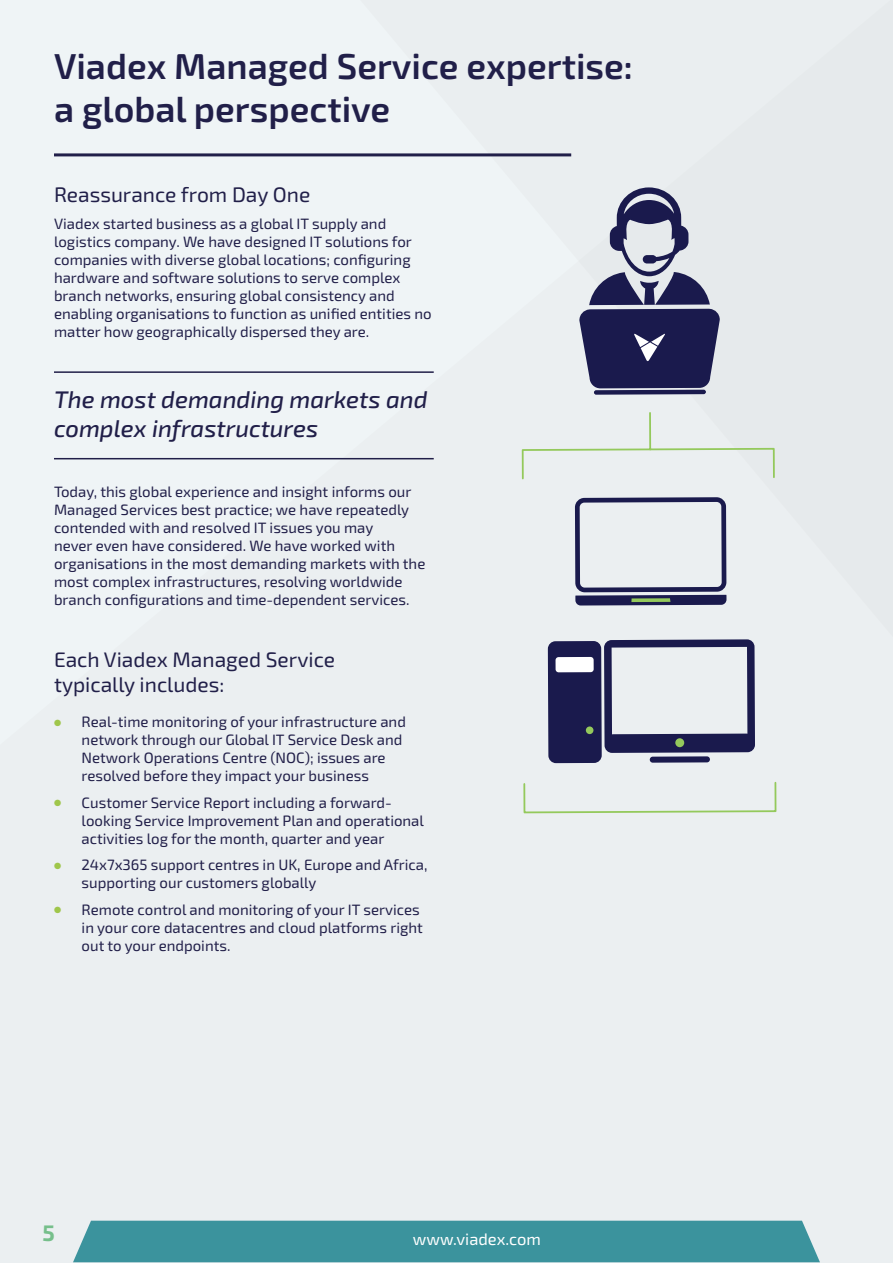
<style>
.page{position:relative;width:893px;height:1263px;background:#ebeff1}
.page>*{position:absolute;margin:0;border:0;box-sizing:border-box;transform-origin:0 0}
.t1{font:600 36px/43.2px "Exo 2.0";color:#211f49}
.t2{font:italic 500 24px/28.8px "Exo 2.0";color:#211f49}
.t3{font:700 22.5px "Exo 2.0";color:#76bf8b}
.t4{font:21px/25.2px "Exo 2.0";color:#211f49}
.t5{font:16.5px "Exo 2.0";color:#fff}
.t6{font:15px/18px "Exo 2.0";color:#211f49}
.s1{color:#9fc64b}
</style>
<div class="page">
<div style="left:349px;top:0;width:544px;height:652px;background:#eaeef0"></div>
<hr style="left:54px;top:153px;width:517px;height:3px;background:#211f49">
<hr style="left:54px;top:371px;width:380px;height:2px;background:#211f49">
<hr style="left:54px;top:458px;width:380px;height:1px;background:#211f49">
<svg style="left:521px;top:411px;width:256px;height:403px;background:#cbcfd7"></svg>
<svg style="left:579px;top:187px;width:141px;height:208px;background:#797b97"></svg>
<div style="left:73px;top:1221px;width:747px;height:41px;background:#3b939d"></div>
<h1 class="t1" style="left:54px;top:46px;width:580px">Viadex Managed Service expertise: a global perspective</h1>
<h3 class="t4" style="left:54px;top:183px;width:258px">Reassurance from Day One</h3>
<p class="t6" style="left:54px;top:215px;width:379px">Viadex started business as a global IT supply and logistics company. We have designed IT solutions for companies with diverse global locations; configuring hardware and software solutions to serve complex branch networks, ensuring global consistency and enabling organisations to function as unified entities no matter how geographically dispersed they are.</p>
<h2 class="t2" style="left:54px;top:386px;width:375px">The most demanding markets and complex infrastructures</h2>
<p class="t6" style="left:54px;top:483px;width:373px">Today, this global experience and insight informs our Managed Services best practice; we have repeatedly contended with and resolved IT issues you may<br>never even have considered. We have worked with organisations in the most demanding markets with the most complex infrastructures, resolving worldwide branch configurations and time-dependent services.</p>
<h3 class="t4" style="left:54px;top:648px;width:283px">Each Viadex Managed Service typically includes:</h3>
<p class="t6" style="left:82px;top:713px;width:326px;text-indent:-28px"><span class="s1">●</span> Real-time monitoring of your infrastructure and network through our Global IT Service Desk and Network Operations Centre (NOC); issues are resolved before they impact your business</p>
<p class="t6" style="left:82px;top:794px;width:344px;text-indent:-28px"><span class="s1">●</span> Customer Service Report including a forward&shy;looking Service Improvement Plan and operational activities log for the month, quarter and year</p>
<p class="t6" style="left:82px;top:856px;width:347px;text-indent:-28px"><span class="s1">●</span> 24x7x365 support centres in UK, Europe and Africa, supporting our customers globally</p>
<p class="t6" style="left:82px;top:901px;width:343px;text-indent:-28px"><span class="s1">●</span> Remote control and monitoring of your IT services in your core datacentres and cloud platforms right out to your endpoints.</p>
<h3 class="t3" style="left:43px;top:1219px;width:14px">5</h3>
<p class="t5" style="left:413px;top:1230px;width:130px">www.viadex.com</p>
</div>
